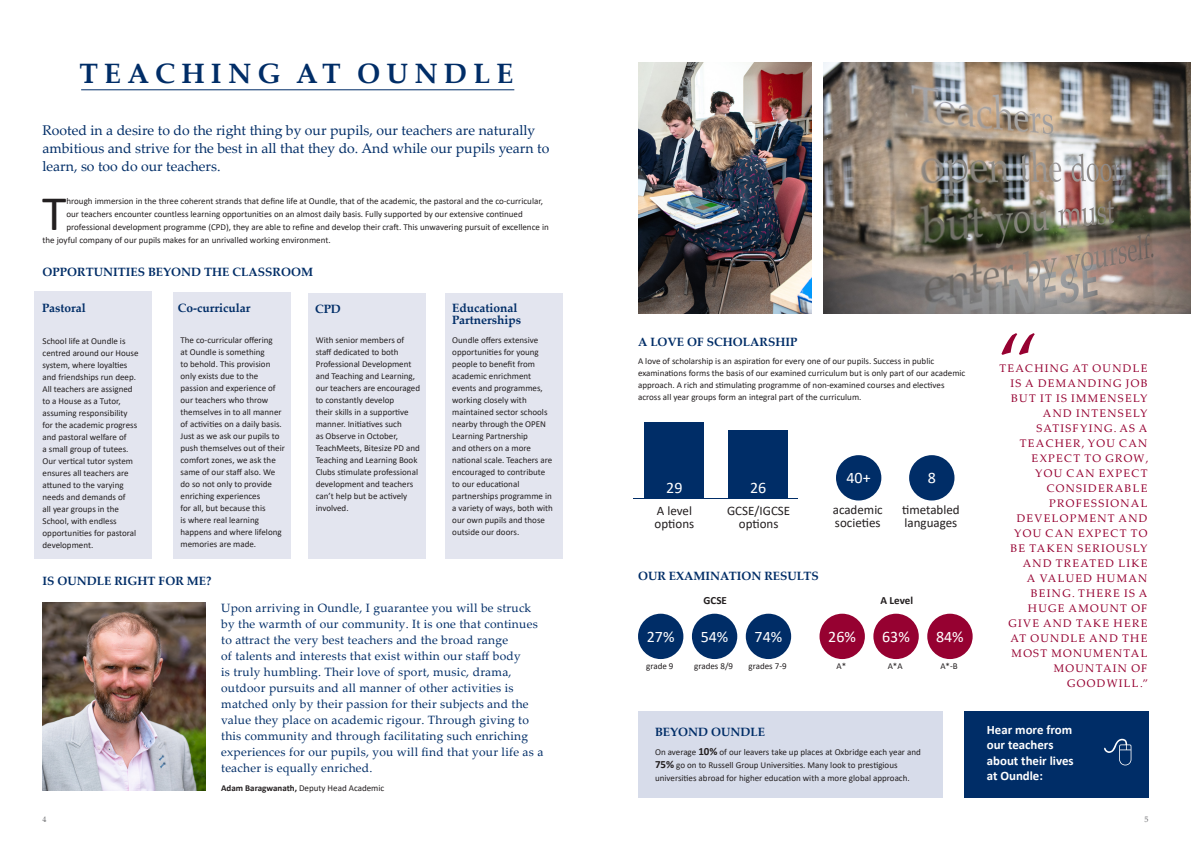
<style>
.page{position:relative;width:1191px;height:842px;background:#fff}
.page>*{position:absolute;margin:0;border:0;box-sizing:border-box;transform-origin:0 0}
.t1{font:84px "Palatino Linotype";color:#960131}
.t2{font:50px "Calibri";color:#231f20}
.t3{font:700 28px "Palatino Linotype";letter-spacing:.22em;color:#002d67}
.t4{font:16px "Calibri";color:#fff}
.t5{font:14px/18px "Palatino Linotype";color:#002d67}
.t6{font:13px/13px "Calibri";color:#231f20}
.t7{font:700 12.9px/15.4px "Calibri";color:#fff}
.t8{font:12px/16px "Palatino Linotype";letter-spacing:.02em;color:#002d67}
.t9{font:700 12px/12px "Palatino Linotype";color:#002d67}
.t10{font:11px/15px "Palatino Linotype";letter-spacing:.12em;color:#960131;text-align:right}
.t11{font:700 11px "Calibri";color:#231f20}
.t12{font:9px/12px "Calibri";color:#231f20}
.t13{font:8px "Palatino Linotype";color:#6c6d70}
.s1{font-weight:700}
.s2{font-weight:700;font-size:11px}
</style>
<div class="page">
<div style="left:963px;top:711px;width:185px;height:87px;background:#002d67"></div>
<div style="left:34px;top:291px;width:117px;height:267px;background:#e3e5ef"></div>
<div style="left:638px;top:711px;width:305px;height:87px;background:#d7dcea"></div>
<hr style="left:81px;top:90px;width:433px;height:1px;background:#002d67">
<div style="left:638px;top:614px;width:45px;height:45px;background:#002d67;border-radius:50%"></div>
<div style="left:692px;top:614px;width:45px;height:45px;background:#002d67;border-radius:50%"></div>
<div style="left:746px;top:614px;width:45px;height:45px;background:#002d67;border-radius:50%"></div>
<div style="left:819px;top:614px;width:46px;height:45px;background:#960131;border-radius:50%"></div>
<div style="left:873px;top:614px;width:45px;height:45px;background:#960131;border-radius:50%"></div>
<div style="left:927px;top:614px;width:45px;height:45px;background:#960131;border-radius:50%"></div>
<img style="left:823px;top:62px;width:368px;height:251px">
<img style="left:638px;top:62px;width:173px;height:251px">
<div style="left:644px;top:422px;width:60px;height:76px;background:#002d67"></div>
<div style="left:728px;top:430px;width:59px;height:68px;background:#002d67"></div>
<img style="left:43px;top:603px;width:163px;height:188px">
<svg style="left:1104px;top:739px;width:27px;height:26px"></svg>
<div style="left:836px;top:455px;width:45px;height:45px;background:#002d67;border-radius:50%"></div>
<div style="left:909px;top:455px;width:45px;height:45px;background:#002d67;border-radius:50%"></div>
<hr style="left:633px;top:498px;width:164px;height:1px;background:#002d67">
<div style="left:173px;top:292px;width:117px;height:266px;background:#e3e5ef"></div>
<div style="left:309px;top:293px;width:117px;height:265px;background:#e3e5ef"></div>
<div style="left:445px;top:293px;width:117px;height:265px;background:#e3e5ef"></div>
<p class="t3" style="left:79px;top:53px;width:435px">TEACHING AT OUNDLE</p>
<p class="t5" style="left:43px;top:121px;width:508px">Rooted in a desire to do the right thing by our pupils, our teachers are naturally ambitious and strive for the best in all that they do. And while our pupils yearn to learn, so too do our teachers.</p>
<p class="t2" style="left:42px;top:178px;width:26px">T</p>
<p class="t12" style="left:66px;top:195px;width:478px">hrough immersion in the three coherent strands that define life at Oundle, that of the academic, the pastoral and the co-curricular,</p>
<p class="t12" style="left:66px;top:208px;width:458px">our teachers encounter countless learning opportunities on an almost daily basis. Fully supported by our extensive continued</p>
<p class="t12" style="left:66px;top:221px;width:484px">professional development programme (CPD), they are able to refine and develop their craft. This unwavering pursuit of excellence in</p>
<p class="t12" style="left:43px;top:234px;width:290px">the joyful company of our pupils makes for an unrivalled working environment.</p>
<p class="t9" style="left:43px;top:265px;width:272px">OPPORTUNITIES BEYOND THE CLASSROOM</p>
<p class="t9" style="left:42px;top:302px;width:45px">Pastoral</p>
<p class="t12" style="left:43px;top:335px;width:97px">School life at Oundle is centred around our House system, where loyalties and friendships run deep.<br>All teachers are assigned to a House as a Tutor, assuming responsibility for the academic progress and pastoral welfare of<br>a small group of tutees.<br>Our vertical tutor system ensures all teachers are attuned to the varying needs and demands of<br>all year groups in the<br>School, with endless opportunities for pastoral development.</p>
<p class="t9" style="left:178px;top:301px;width:74px">Co-curricular</p>
<p class="t9" style="left:315px;top:302px;width:27px">CPD</p>
<p class="t12" style="left:316px;top:333px;width:106px">With senior members of staff dedicated to both<br>Professional Development and Teaching and Learning, our teachers are encouraged to constantly develop<br>their skills in a supportive manner. Initiatives such<br>as Observe in October,<br>TeachMeets, Bitesize PD and<br>Teaching and Learning Book<br>Clubs stimulate professional development and teachers can’t help but be actively involved.</p>
<p class="t9" style="left:452px;top:301px;width:70px">Educational<br>Partnerships</p>
<p class="t12" style="left:180px;top:333px;width:106px">The co-curricular offering<br>at Oundle is something<br>to behold. This provision only exists due to the passion and experience of our teachers who throw themselves in to all manner of activities on a daily basis.<br>Just as we ask our pupils to push themselves out of their comfort zones, we ask the same of our staff also. We do so not only to provide enriching experiences<br>for all, but because this<br>is where real learning happens and where lifelong memories are made.</p>
<p class="t12" style="left:452px;top:334px;width:102px">Oundle offers extensive opportunities for young people to benefit from academic enrichment events and programmes, working closely with maintained sector schools nearby through the OPEN<br>Learning Partnership<br>and others on a more national scale. Teachers are encouraged to contribute to our educational partnerships programme in a variety of ways, both with our own pupils and those outside our doors.</p>
<p class="t9" style="left:43px;top:575px;width:170px">IS OUNDLE RIGHT FOR ME?</p>
<p class="t8" style="left:221px;top:599px;width:324px">Upon arriving in Oundle, I guarantee you will be struck by the warmth of our community. It is one that continues to attract the very best teachers and the broad range<br>of talents and interests that exist within our staff body<br>is truly humbling. Their love of sport, music, drama, outdoor pursuits and all manner of other activities is matched only by their passion for their subjects and the value they place on academic rigour. Through giving to this community and through facilitating such enriching experiences for our pupils, you will find that your life as a teacher is equally enriched.</p>
<p class="t12" style="left:221px;top:781px;width:165px"><span class="s1">Adam Baragwanath,</span> Deputy Head Academic</p>
<p class="t1" style="left:996px;top:304px;width:43px">“</p>
<p class="t9" style="left:638px;top:336px;width:161px">A LOVE OF SCHOLARSHIP</p>
<p class="t12" style="left:638px;top:355px;width:329px">A love of scholarship is an aspiration for every one of our pupils. Success in public examinations forms the basis of our examined curriculum but is only part of our academic approach. A rich and stimulating programme of non-examined courses and electives across all year groups form an integral part of the curriculum.</p>
<p class="t10" style="left:999px;top:361px;width:151px">TEACHING AT OUNDLE<br>IS A DEMANDING JOB<br>BUT IT IS IMMENSELY<br>AND INTENSELY<br>SATISFYING. AS A<br>TEACHER, YOU CAN<br>EXPECT TO GROW,<br>YOU CAN EXPECT<br>CONSIDERABLE<br>PROFESSIONAL<br>DEVELOPMENT AND<br>YOU CAN EXPECT TO<br>BE TAKEN SERIOUSLY<br>AND TREATED LIKE<br>A VALUED HUMAN<br>BEING. THERE IS A<br>HUGE AMOUNT OF<br>GIVE AND TAKE HERE<br>AT OUNDLE AND THE<br>MOST MONUMENTAL<br>MOUNTAIN OF<br>GOODWILL.”</p>
<p class="t7" style="left:986px;top:722px;width:88px">Hear more from our teachers about their lives at Oundle:</p>
<p class="t4" style="left:927px;top:467px;width:10px">8</p>
<p class="t6" style="left:902px;top:503px;width:59px">timetabled languages</p>
<p class="t4" style="left:846px;top:467px;width:26px">40+</p>
<p class="t6" style="left:832px;top:503px;width:52px">academic societies</p>
<p class="t4" style="left:666px;top:476px;width:18px">29</p>
<p class="t4" style="left:750px;top:476px;width:18px">26</p>
<p class="t6" style="left:654px;top:504px;width:41px">A level options</p>
<p class="t6" style="left:727px;top:504px;width:65px;text-align:center">GCSE/IGCSE options</p>
<p class="t9" style="left:638px;top:569px;width:182px">OUR EXAMINATION RESULTS</p>
<p class="t11" style="left:880px;top:593px;width:34px">A Level</p>
<p class="t11" style="left:703px;top:593px;width:25px">GCSE</p>
<p class="t4" style="left:936px;top:625px;width:29px">84%</p>
<p class="t12" style="left:940px;top:660px;width:19px">A*-B</p>
<p class="t4" style="left:647px;top:625px;width:29px">27%</p>
<p class="t12" style="left:646px;top:660px;width:29px">grade 9</p>
<p class="t4" style="left:700px;top:625px;width:29px">54%</p>
<p class="t12" style="left:694px;top:660px;width:40px">grades 8/9</p>
<p class="t4" style="left:754px;top:625px;width:29px">74%</p>
<p class="t12" style="left:748px;top:660px;width:40px">grades 7-9</p>
<p class="t4" style="left:828px;top:625px;width:29px">26%</p>
<p class="t12" style="left:836px;top:660px;width:11px">A*</p>
<p class="t4" style="left:882px;top:625px;width:29px">63%</p>
<p class="t12" style="left:887px;top:660px;width:16px">A*A</p>
<p class="t9" style="left:655px;top:725px;width:112px">BEYOND OUNDLE</p>
<p class="t12" style="left:655px;top:745px;width:267px;line-height:13px">On average <span class="s2">10%</span> of our leavers take up places at Oxbridge each year and<br><span class="s2">75%</span> go on to Russell Group Universities. Many look to prestigious universities abroad for higher education with a more global approach.</p>
<p class="t13" style="left:43px;top:813px;width:5px">4</p>
<p class="t13" style="left:1144px;top:813px;width:5px">5</p>
</div>
